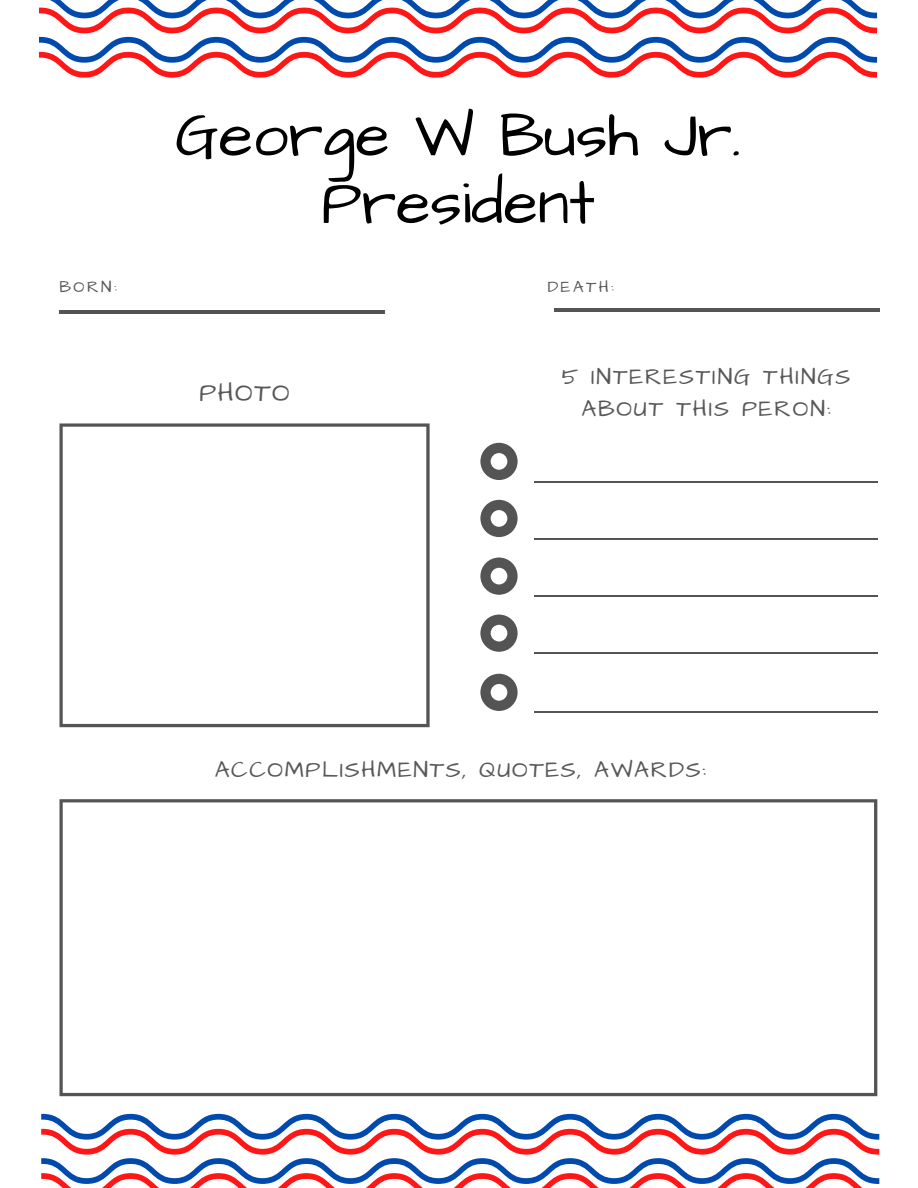
<style>
.page{position:relative;width:918px;height:1188px;background:#fff}
.page>*{position:absolute;margin:0;border:0;box-sizing:border-box;transform-origin:0 0}
.t1{font:63px "Architects Daughter";color:#000}
.t2{font:26.25px "Architects Daughter";letter-spacing:.06em;color:#585858}
.t3{font:23.25px "Architects Daughter";letter-spacing:.08em;color:#585858}
.t4{font:16.5px "Architects Daughter";letter-spacing:.15em;color:#585858}
</style>
<div class="page">
<svg style="left:39px;top:0;width:838px;height:78px"></svg>
<svg style="left:41px;top:1114px;width:838px;height:74px"></svg>
<hr style="left:59px;top:310px;width:326px;height:4px;background:#545454">
<hr style="left:535px;top:481px;width:343px;height:1px;background:#545454">
<svg style="left:480px;top:443px;width:38px;height:37px"></svg>
<hr style="left:535px;top:538px;width:343px;height:1px;background:#545454">
<svg style="left:480px;top:500px;width:38px;height:37px"></svg>
<hr style="left:535px;top:596px;width:343px;height:1px;background:#545454">
<svg style="left:480px;top:558px;width:38px;height:37px"></svg>
<hr style="left:535px;top:653px;width:343px;height:1px;background:#545454">
<svg style="left:480px;top:615px;width:38px;height:37px"></svg>
<hr style="left:535px;top:712px;width:343px;height:1px;background:#545454">
<svg style="left:480px;top:674px;width:38px;height:37px"></svg>
<svg style="left:59px;top:423px;width:371px;height:304px"></svg>
<svg style="left:59px;top:799px;width:818px;height:297px"></svg>
<hr style="left:555px;top:309px;width:325px;height:3px;background:#545454">
<p class="t1" style="left:175px;top:93px;width:567px">George W Bush Jr.</p>
<p class="t1" style="left:321px;top:161px;width:275px">President</p>
<p class="t4" style="left:59px;top:275px;width:59px">BORN:</p>
<p class="t4" style="left:548px;top:275px;width:68px">DEATH:</p>
<p class="t2" style="left:200px;top:375px;width:92px">PHOTO</p>
<p class="t3" style="left:562px;top:362px;width:290px">5 INTERESTING THINGS</p>
<p class="t3" style="left:581px;top:393px;width:251px">ABOUT THIS PERON:</p>
<p class="t3" style="left:215px;top:754px;width:493px">ACCOMPLISHMENTS, QUOTES, AWARDS:</p>
</div>
